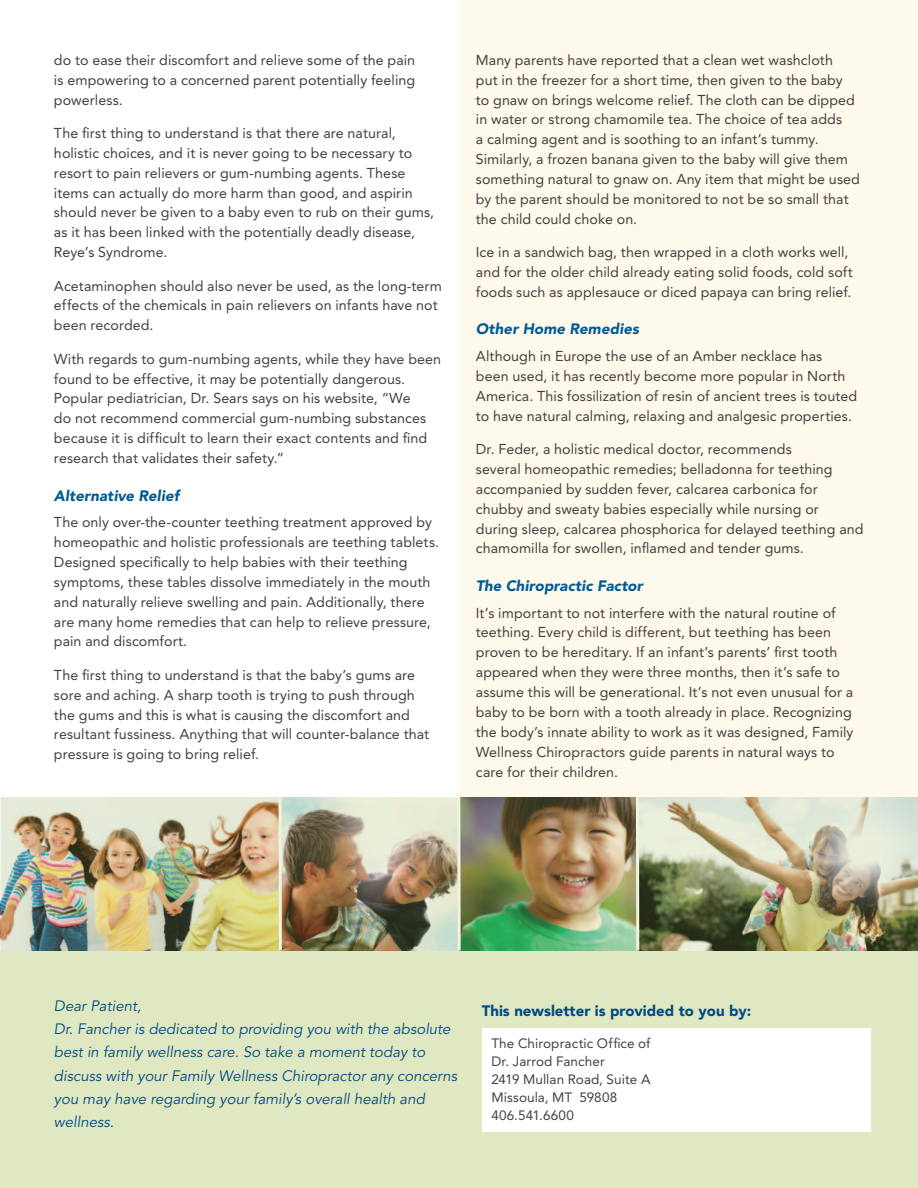
<style>
.page{position:relative;width:918px;height:1188px;background:#fff}
.page>*{position:absolute;margin:0;border:0;box-sizing:border-box;transform-origin:0 0}
.t1{font:italic 15px/23.2px "Avenir";color:#004a87}
.Section_Title{font:italic 900 15px "Avenir";letter-spacing:.005em;color:#005b93}
.t2{font:900 15px "Avenir";color:#004a87}
.Paragraph_Style_1{font:14.25px/19.8px "Avenir";letter-spacing:.005em;color:#414142}
.t3{font:13.5px "Avenir";letter-spacing:.005em;color:#414142}
</style>
<div class="page">
<div style="left:0;top:950px;width:918px;height:238px;background:#dfe8c1"></div>
<div style="left:459px;top:0;width:459px;height:950px;background:#fff9eb"></div>
<div style="left:482px;top:1029px;width:388px;height:103px;background:#fff"></div>
<img style="left:2px;top:797px;width:916px;height:153px">
<p class="Paragraph_Style_1" style="left:54px;top:50px;width:363px;text-align:justify">do to ease their discomfort and relieve some of the pain is empowering to a concerned parent potentially feeling powerless.</p>
<p class="Paragraph_Style_1" style="left:54px;top:123px;width:382px">The first thing to understand is that there are natural, holistic choices, and it is never going to be necessary to resort to pain relievers or gum-numbing agents. These items can actually do more harm than good, and aspirin should never be given to a baby even to rub on their gums, as it has been linked with the potentially deadly disease, Reye’s Syndrome.</p>
<p class="Paragraph_Style_1" style="left:54px;top:276px;width:389px">Acetaminophen should also never be used, as the long-term effects of the chemicals in pain relievers on infants have not been recorded.</p>
<p class="Paragraph_Style_1" style="left:54px;top:349px;width:389px">With regards to gum-numbing agents, while they have been found to be effective, it may be potentially dangerous.<br>Popular pediatrician, Dr. Sears says on his website, “We<br>do not recommend commercial gum-numbing substances because it is difficult to learn their exact contents and find research that validates their safety.”</p>
<p class="Section_Title" style="left:54px;top:486px;width:127px">Alternative Relief</p>
<p class="Paragraph_Style_1" style="left:54px;top:512px;width:387px">The only over-the-counter teething treatment approved by homeopathic and holistic professionals are teething tablets.<br>Designed specifically to help babies with their teething symptoms, these tables dissolve immediately in the mouth and naturally relieve swelling and pain. Additionally, there are many home remedies that can help to relieve pressure, pain and discomfort.</p>
<p class="Paragraph_Style_1" style="left:54px;top:665px;width:377px">The first thing to understand is that the baby’s gums are sore and aching. A sharp tooth is trying to push through the gums and this is what is causing the discomfort and resultant fussiness. Anything that will counter-balance that pressure is going to bring relief.</p>
<p class="Paragraph_Style_1" style="left:476px;top:50px;width:386px">Many parents have reported that a clean wet washcloth<br>put in the freezer for a short time, then given to the baby<br>to gnaw on brings welcome relief. The cloth can be dipped in water or strong chamomile tea. The choice of tea adds<br>a calming agent and is soothing to an infant’s tummy.<br>Similarly, a frozen banana given to the baby will give them something natural to gnaw on. Any item that might be used by the parent should be monitored to not be so small that the child could choke on.</p>
<p class="Paragraph_Style_1" style="left:476px;top:242px;width:379px">Ice in a sandwich bag, then wrapped in a cloth works well, and for the older child already eating solid foods, cold soft foods such as applesauce or diced papaya can bring relief.</p>
<p class="Section_Title" style="left:476px;top:320px;width:165px">Other Home Remedies</p>
<p class="Paragraph_Style_1" style="left:476px;top:346px;width:383px">Although in Europe the use of an Amber necklace has been used, it has recently become more popular in North America. This fossilization of resin of ancient trees is touted to have natural calming, relaxing and analgesic properties.</p>
<p class="Paragraph_Style_1" style="left:476px;top:439px;width:389px">Dr. Feder, a holistic medical doctor, recommends<br>several homeopathic remedies; belladonna for teething accompanied by sudden fever, calcarea carbonica for chubby and sweaty babies especially while nursing or during sleep, calcarea phosphorica for delayed teething and chamomilla for swollen, inflamed and tender gums.</p>
<p class="Section_Title" style="left:476px;top:577px;width:169px">The Chiropractic Factor</p>
<p class="Paragraph_Style_1" style="left:476px;top:603px;width:379px">It’s important to not interfere with the natural routine of teething. Every child is different, but teething has been proven to be hereditary. If an infant’s parents’ first tooth appeared when they were three months, then it’s safe to assume this will be generational. It’s not even unusual for a baby to be born with a tooth already in place. Recognizing the body’s innate ability to work as it was designed, Family Wellness Chiropractors guide parents in natural ways to care for their children.</p>
<p class="t1" style="left:54px;top:994px;width:89px">Dear Patient,</p>
<p class="t1" style="left:54px;top:1018px;width:405px">Dr. Fancher is dedicated to providing you with the absolute best in family wellness care. So take a moment today to discuss with your Family Wellness Chiropractor any concerns you may have regarding your family’s overall health and wellness.</p>
<p class="t2" style="left:482px;top:1002px;width:271px">This newsletter is provided to you by:</p>
<p class="t3" style="left:491px;top:1036px;width:161px">The Chiropractic Office of</p>
<p class="t3" style="left:491px;top:1054px;width:115px">Dr. Jarrod Fancher</p>
<p class="t3" style="left:491px;top:1072px;width:161px">2419 Mullan Road, Suite A</p>
<p class="t3" style="left:491px;top:1090px;width:127px">Missoula, MT 59808</p>
<p class="t3" style="left:491px;top:1108px;width:84px">406.541.6600</p>
</div>
